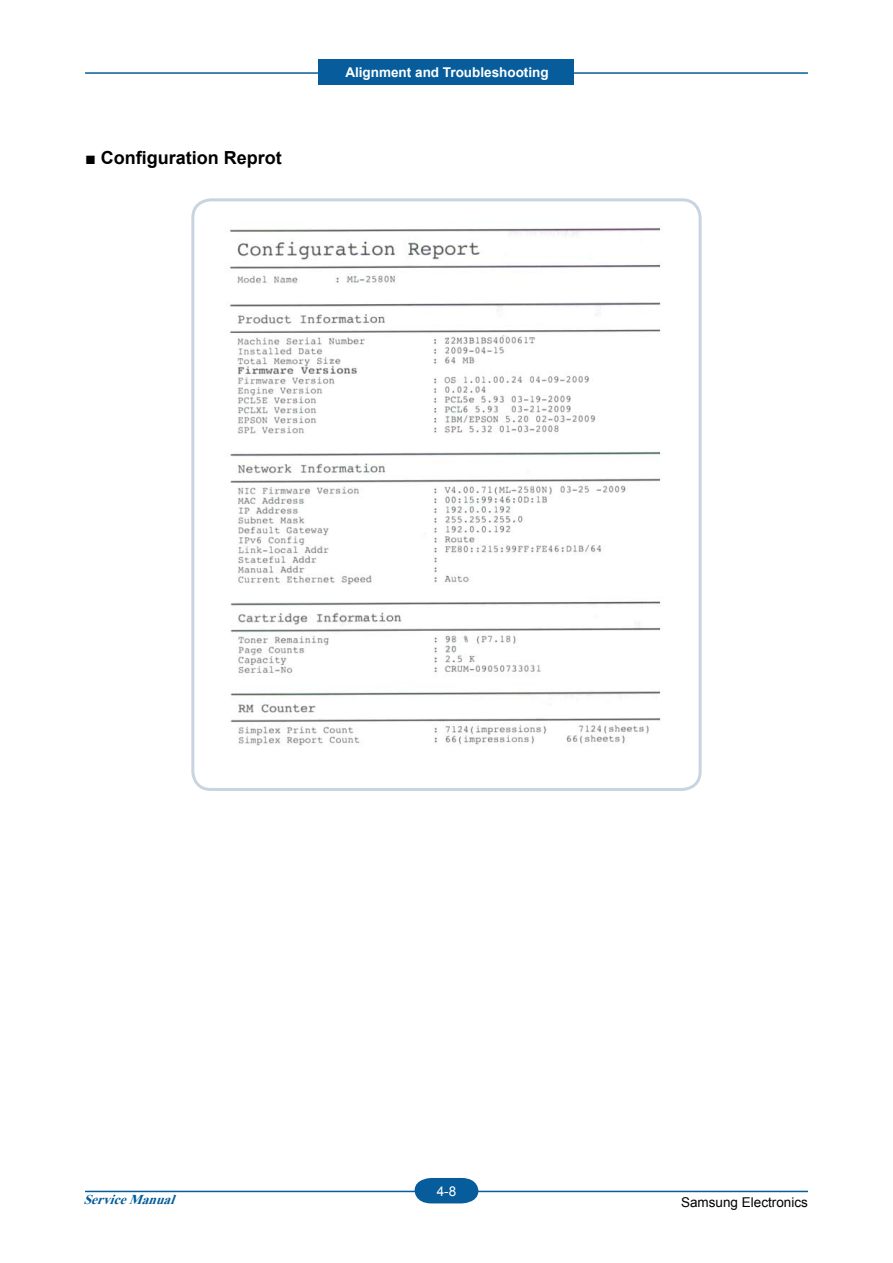
<style>
.page{position:relative;width:893px;height:1263px;background:#fff}
.page>*{position:absolute;margin:0;border:0;box-sizing:border-box;transform-origin:0 0}
.t1{font:700 18px "Arial";color:#000}
.t2{font:700 13.5px "Arial";color:#fff}
.t3{font:13.5px "Arial";color:#000}
.t4{font:italic 700 13.5px "Times New Roman";color:#075d9b}
.t5{font:13.5px "Arial";color:#fff}
</style>
<div class="page">
<hr style="left:85px;top:72px;width:723px;height:2px;background:#075d9b">
<div style="left:319px;top:60px;width:255px;height:25px;background:#075d9b"></div>
<hr style="left:85px;top:1191px;width:723px;height:1px;background:#075d9b">
<svg style="left:415px;top:1178px;width:63px;height:25px;background:#1d6ba4"></svg>
<img style="left:202px;top:202px;width:489px;height:585px">
<div style="left:191px;top:198px;width:511px;height:593px;border:3px solid #c8d5e0;border-radius:18px"></div>
<h1 class="t1" style="left:85px;top:146px;width:198px">■ Configuration Reprot</h1>
<p class="t2" style="left:345px;top:64px;width:205px">Alignment and Troubleshooting</p>
<p class="t4" style="left:83px;top:1190px;width:98px">ServiceManual</p>
<p class="t5" style="left:437px;top:1182px;width:21px">4-8</p>
<p class="t3" style="left:681px;top:1193px;width:128px">Samsung Electronics</p>
</div>
